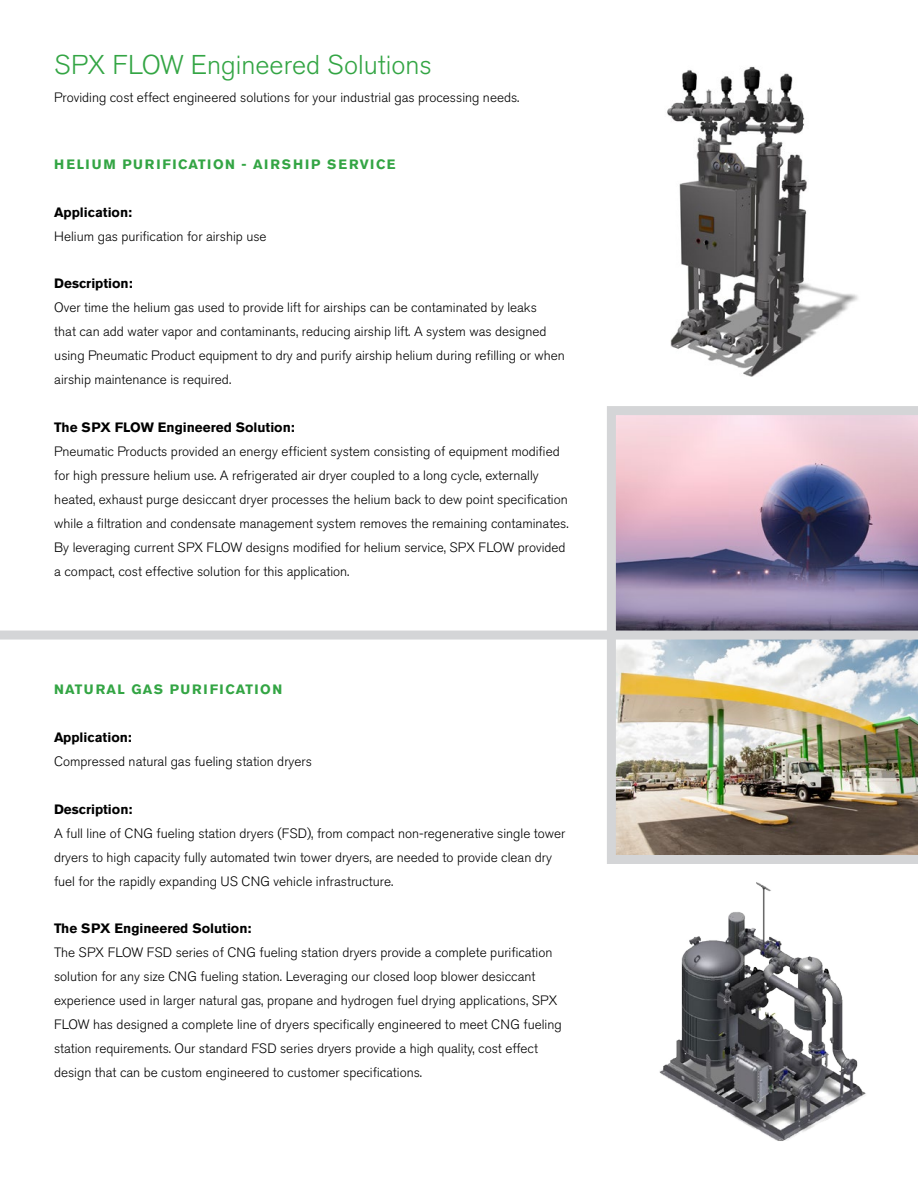
<style>
.page{position:relative;width:918px;height:1188px;background:#fff}
.page>*{position:absolute;margin:0;border:0;box-sizing:border-box;transform-origin:0 0}
.Body_Copy_Headline{font:300 27px "Akzidenz Grotesk BE";color:#33a544}
.Body_Copy___Indent{font:300 13.5px/24px "Akzidenz Grotesk BE";color:#000}
.Body_Copy___Sub-Head{font:700 13.5px "Akzidenz Grotesk BE";color:#000}
.Body_Copy_Headline-2{font:700 13.5px "Akzidenz Grotesk BE";letter-spacing:.13em;color:#33a544}
.Body_Copy___Sub-Head-2{font:700 13.5px "Akzidenz Grotesk BE";letter-spacing:.1em;color:#33a544}
</style>
<div class="page">
<img style="left:667px;top:66px;width:191px;height:311px">
<img style="left:659px;top:882px;width:207px;height:259px">
<div style="left:0;top:631px;width:918px;height:9px;background:#d4d5d7"></div>
<img style="left:602px;top:406px;width:316px;height:458px">
<p class="Body_Copy_Headline" style="left:54px;top:50px;width:379px">SPX FLOW Engineered Solutions</p>
<p class="Body_Copy___Indent" style="left:54px;top:86px;width:467px">Providing cost effect engineered solutions for your industrial gas processing needs.</p>
<p class="Body_Copy_Headline-2" style="left:54px;top:156px;width:343px">HELIUM PURIFICATION - AIRSHIP SERVICE</p>
<p class="Body_Copy___Sub-Head" style="left:54px;top:204px;width:79px">Application:</p>
<p class="Body_Copy___Indent" style="left:54px;top:224px;width:214px">Helium gas purification for airship use</p>
<p class="Body_Copy___Sub-Head" style="left:54px;top:276px;width:80px">Description:</p>
<p class="Body_Copy___Indent" style="left:54px;top:296px;width:512px">Over time the helium gas used to provide lift for airships can be contaminated by leaks<br>that can add water vapor and contaminants, reducing airship lift. A system was designed using Pneumatic Product equipment to dry and purify airship helium during refilling or when airship maintenance is required.</p>
<p class="Body_Copy___Sub-Head" style="left:54px;top:420px;width:242px">The SPX FLOW Engineered Solution:</p>
<p class="Body_Copy___Indent" style="left:54px;top:440px;width:516px">Pneumatic Products provided an energy efficient system consisting of equipment modified for high pressure helium use. A refrigerated air dryer coupled to a long cycle, externally heated, exhaust purge desiccant dryer processes the helium back to dew point specification while a filtration and condensate management system removes the remaining contaminates.<br>By leveraging current SPX FLOW designs modified for helium service, SPX FLOW provided a compact, cost effective solution for this application.</p>
<p class="Body_Copy___Sub-Head-2" style="left:54px;top:682px;width:230px">NATURAL GAS PURIFICATION</p>
<p class="Body_Copy___Sub-Head" style="left:54px;top:729px;width:79px">Application:</p>
<p class="Body_Copy___Indent" style="left:54px;top:749px;width:259px">Compressed natural gas fueling station dryers</p>
<p class="Body_Copy___Sub-Head" style="left:54px;top:801px;width:80px">Description:</p>
<p class="Body_Copy___Indent" style="left:54px;top:821px;width:513px">A full line of CNG fueling station dryers (FSD), from compact non-regenerative single tower dryers to high capacity fully automated twin tower dryers, are needed to provide clean dry fuel for the rapidly expanding US CNG vehicle infrastructure.</p>
<p class="Body_Copy___Sub-Head" style="left:54px;top:921px;width:199px">The SPX Engineered Solution:</p>
<p class="Body_Copy___Indent" style="left:54px;top:941px;width:509px">The SPX FLOW FSD series of CNG fueling station dryers provide a complete purification solution for any size CNG fueling station. Leveraging our closed loop blower desiccant experience used in larger natural gas, propane and hydrogen fuel drying applications, SPX FLOW has designed a complete line of dryers specifically engineered to meet CNG fueling station requirements. Our standard FSD series dryers provide a high quality, cost effect design that can be custom engineered to customer specifications.</p>
</div>
